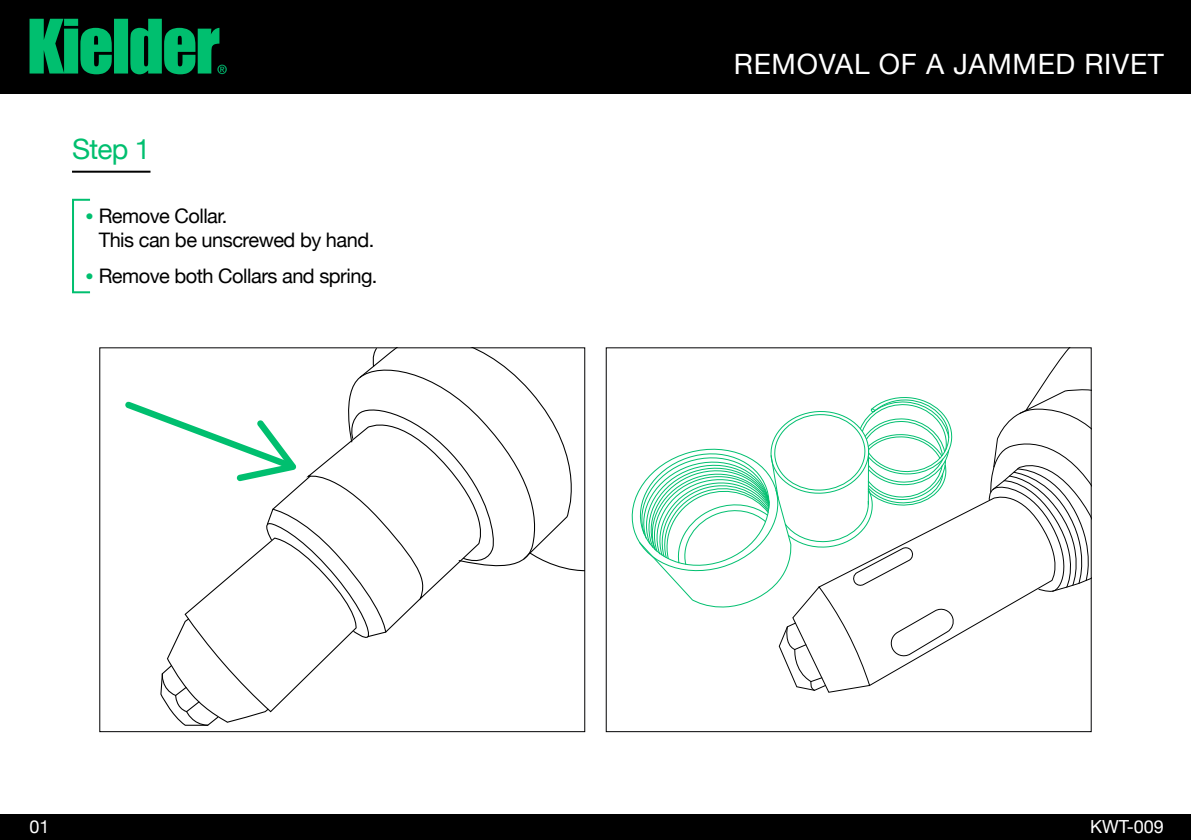
<style>
.page{position:relative;width:1191px;height:840px;background:#fff}
.page>*{position:absolute;margin:0;border:0;box-sizing:border-box;transform-origin:0 0}
.t1{font:28px "Helvetica Neue";letter-spacing:.025em;color:#fff}
.t2{font:28px "Helvetica Neue";color:#00bf6f}
.t3{font:20px/24px "Helvetica Neue";letter-spacing:-.025em;color:#000}
.t4{font:18px "Helvetica Neue";color:#fff}
.s1{font-size:14px;color:#00bf6f}
</style>
<div class="page">
<div style="left:0;top:0;width:1191px;height:94px;background:#000"></div>
<svg style="left:30px;top:19px;width:197px;height:55px"></svg>
<hr style="left:72px;top:170px;width:78px;height:2px;background:#000">
<div style="left:72px;top:199px;width:19px;height:94px;border:2px solid #00bf6f"></div>
<div style="left:0;top:813px;width:1191px;height:26px;background:#000"></div>
<svg style="left:359px;top:349px;width:213px;height:211px"></svg>
<svg style="left:371px;top:349px;width:7px;height:18px"></svg>
<svg style="left:529px;top:551px;width:54px;height:20px"></svg>
<svg style="left:125px;top:396px;width:370px;height:330px"></svg>
<svg style="left:955px;top:500px;width:78px;height:137px"></svg>
<svg style="left:988px;top:349px;width:101px;height:243px"></svg>
<svg style="left:631px;top:397px;width:324px;height:296px"></svg>
<h1 class="t2" style="left:72px;top:129px;width:80px">Step 1</h1>
<p class="t3" style="left:99px;top:205px;width:277px;text-indent:-13px"><span class="s1">●</span> Remove Collar.<br>This can be unscrewed by hand.</p>
<p class="t3" style="left:85px;top:264px;width:294px"><span class="s1">●</span> Remove both Collars and spring.</p>
<h1 class="t1" style="left:734px;top:44px;width:431px">REMOVAL OF A JAMMED RIVET</h1>
<p class="t4" style="left:30px;top:813px;width:22px">01</p>
<p class="t4" style="left:1090px;top:813px;width:75px">KWT-009</p>
</div>
